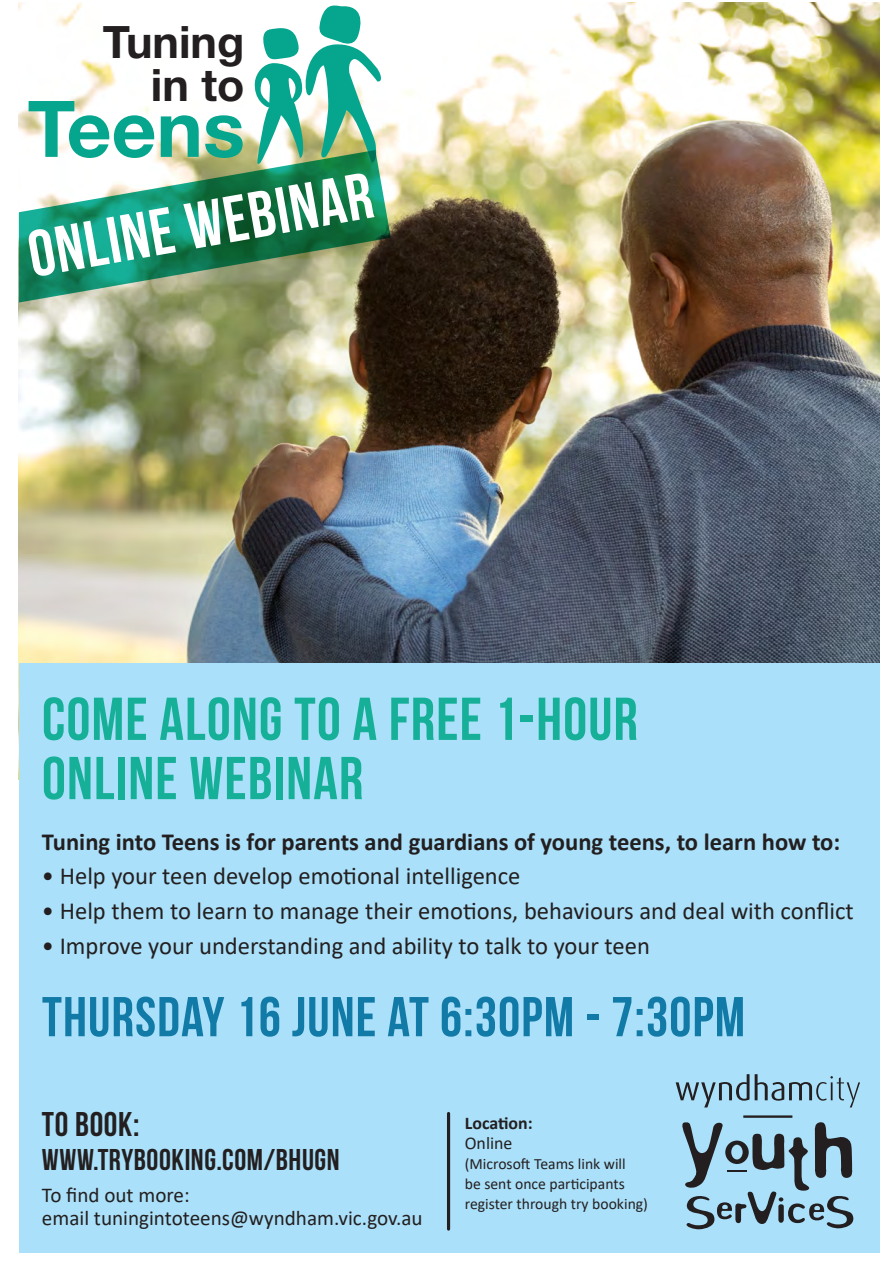
<style>
.page{position:relative;width:893px;height:1263px;background:#fff}
.page>*{position:absolute;margin:0;border:0;box-sizing:border-box;transform-origin:0 0}
.t1{font:700 78.3px "Helvetica Neue LT Std";color:#06a68e}
.t2{font:700 65.4px "Bebas Neue";color:#fff}
.t3{font:700 60.3px/59.2px "Bebas Neue";letter-spacing:.02em;color:#16af98}
.t4{font:700 55.95px "Bebas Neue";letter-spacing:.02em;color:#127aa7}
.t5{font:700 44.7px/43.7px "Helvetica Neue LT Std";color:#231f20;text-align:right}
.t6{font:700 34.2px "Bebas Neue";letter-spacing:.02em;color:#231f20}
.t7{font:700 30px "Bebas Neue";letter-spacing:.02em;color:#231f20}
.t8{font:24.6px "Calibri";color:#231f20}
.t9{font:700 24.6px "Calibri";color:#231f20}
.t10{font:21.15px/23.2px "Calibri";color:#231f20}
.t11{font:700 17.85px/20.1px "Calibri";color:#231f20}
.t12{font:15.6px/20.1px "Calibri";color:#231f20}
.s1{font-weight:400}
</style>
<div class="page">
<img style="left:19px;top:2px;width:860px;height:661px">
<svg style="left:253px;top:2px;width:129px;height:148px"></svg>
<div style="left:19px;top:663px;width:860px;height:589px;background:#aae0f9"></div>
<hr style="left:447px;top:1113px;width:3px;height:116px;background:#231f20">
<svg style="left:682px;top:1122px;width:172px;height:107px"></svg>
<hr style="left:743px;top:1115px;width:49px;height:3px;background:#231f20">
<svg style="left:676px;top:1074px;width:73px;height:33px"></svg>
<svg style="left:755px;top:1074px;width:105px;height:33px"></svg>
<svg style="left:19px;top:150px;width:372px;height:152px;background:#599d7a"></svg>
<p class="t5" style="left:103px;top:19px;width:143px">Tuning in to</p>
<p class="t1" style="left:28px;top:81px;width:219px">Teens</p>
<p class="t2" style="left:23px;top:220px;width:350px;rotate:-10deg">ONLINE WEBINAR</p>
<p class="t3" style="left:42px;top:689px;width:597px">COME ALONG TO A FREE 1-HOUR<br>ONLINE WEBINAR</p>
<p class="t9" style="left:42px;top:824px;width:800px">Tuning into Teens is for parents and guardians of young teens, to learn how to:</p>
<p class="t8" style="left:42px;top:859px;width:480px">• Help your teen develop emotional intelligence</p>
<p class="t8" style="left:42px;top:894px;width:813px">• Help them to learn to manage their emotions, behaviours and deal with conflict</p>
<p class="t8" style="left:42px;top:928px;width:609px">• Improve your understanding and ability to talk to your teen</p>
<p class="t4" style="left:42px;top:986px;width:705px">THURSDAY 16 JUNE AT 6:30PM - 7:30PM</p>
<p class="t6" style="left:42px;top:1106px;width:99px">TO BOOK:</p>
<p class="t7" style="left:42px;top:1143px;width:299px">WWW.TRYBOOKING.COM/BHUGN</p>
<p class="t10" style="left:42px;top:1182px;width:382px">To find out more:<br>email tuningintoteens@wyndham.vic.gov.au</p>
<p class="t11" style="left:465px;top:1112px;width:69px">Location:<br><span class="s1">Online</span></p>
<p class="t12" style="left:465px;top:1153px;width:185px">(Microsoft Teams link will<br>be sent once participants register through try booking)</p>
</div>
